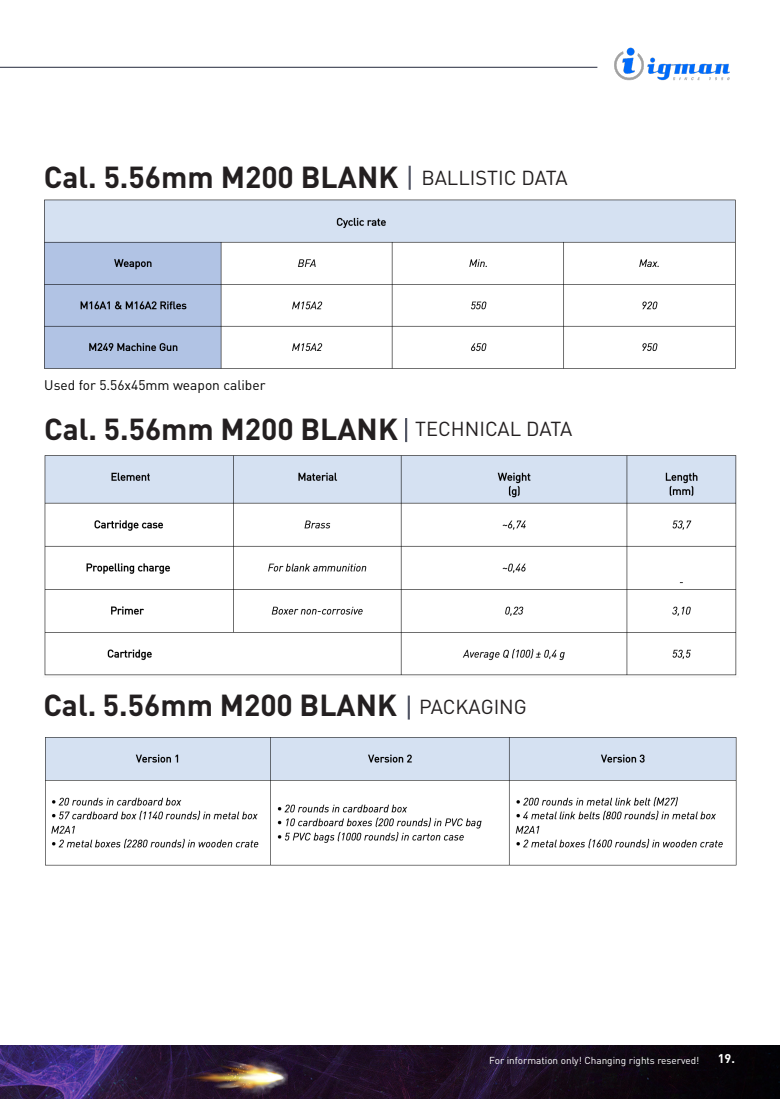
<style>
.page{position:relative;width:780px;height:1099px;background:#fff}
.page>*{position:absolute;margin:0;border:0;box-sizing:border-box;transform-origin:0 0}
.t1{font:700 30px "DIN Pro";color:#231f20}
.t2{font:20px "DIN Pro";color:#231f20}
.t3{font:13.75px "DIN Pro";color:#000}
.t4{font:700 12.5px "DIN Pro";color:#fff}
.t5{font:10px "DIN Pro";color:#fff}
</style>
<div class="page">
<img style="left:0;top:1045px;width:780px;height:53px">
<img style="left:180px;top:1056px;width:110px;height:42px">
<div style="left:408px;top:166px;width:3px;height:24px;border:1px solid #505463"></div>
<div style="left:405px;top:418px;width:2px;height:24px;border:1px solid #505463"></div>
<div style="left:407px;top:695px;width:3px;height:24px;border:1px solid #505463"></div>
<img style="left:44px;top:199px;width:692px;height:170px">
<img style="left:44px;top:455px;width:693px;height:221px">
<img style="left:45px;top:737px;width:692px;height:129px">
<img style="left:614px;top:47px;width:116px;height:34px">
<hr style="left:0;top:67px;width:597px;height:1px;background:#505463">
<p class="t1" style="left:44px;top:152px;width:356px">Cal. 5.56mm M200 BLANK</p>
<p class="t2" style="left:421px;top:162px;width:148px">BALLISTIC DATA</p>
<p class="t3" style="left:44px;top:374px;width:223px">Used for 5.56x45mm weapon caliber</p>
<p class="t1" style="left:44px;top:404px;width:355px">Cal. 5.56mm M200 BLANK</p>
<p class="t2" style="left:415px;top:413px;width:159px">TECHNICAL DATA</p>
<p class="t1" style="left:43px;top:680px;width:355px">Cal. 5.56mm M200 BLANK</p>
<p class="t2" style="left:419px;top:691px;width:109px">PACKAGING</p>
<p class="t5" style="left:489px;top:1052px;width:211px">For information only! Changing rights reserved!</p>
<p class="t4" style="left:717px;top:1048px;width:19px">19.</p>
</div>
